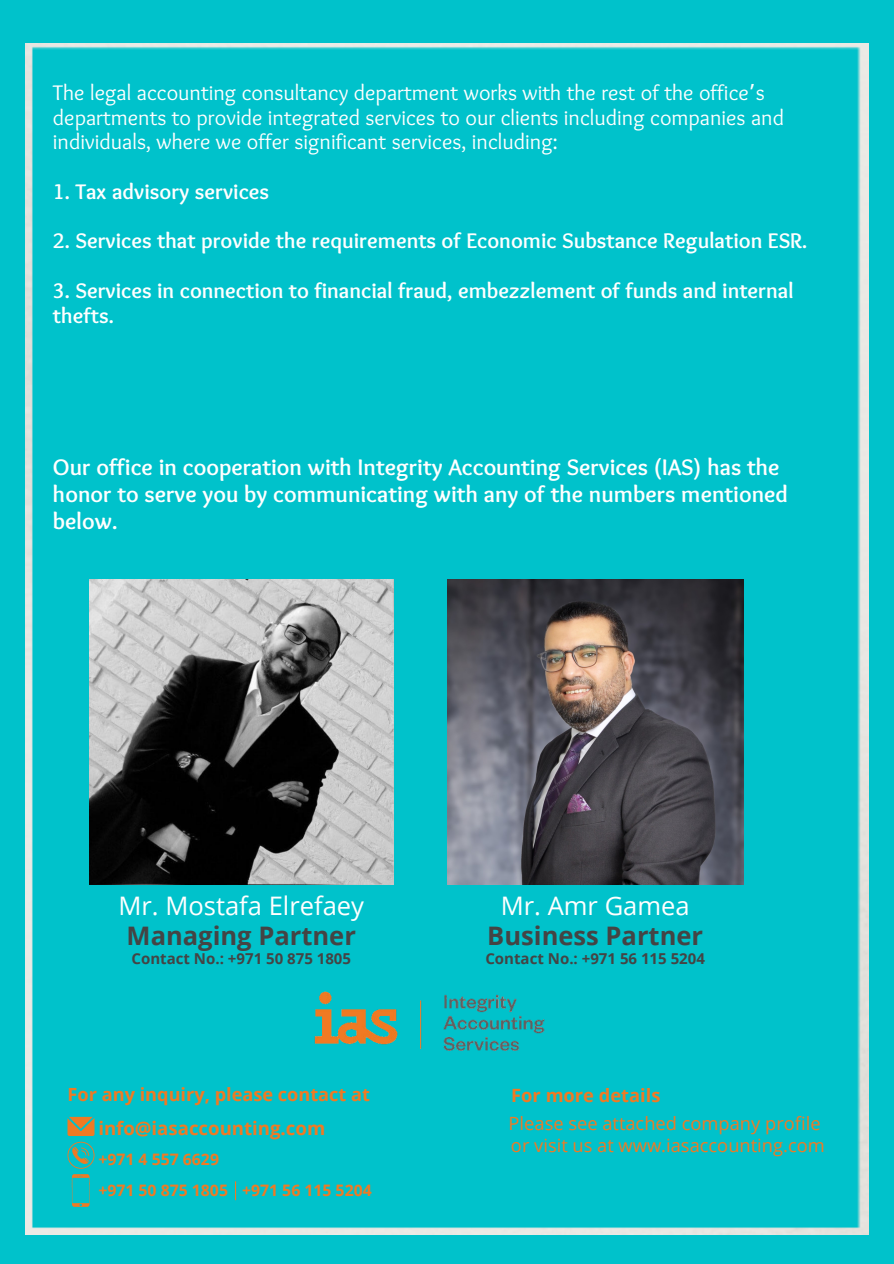
<style>
.page{position:relative;width:894px;height:1264px;background:#fff}
.page>*{position:absolute;margin:0;border:0;box-sizing:border-box;transform-origin:0 0}
.t1{font:700 25.5px "Open Sans";color:#444}
.t2{font:25.5px "Open Sans";color:#fff}
.t3{font:700 23.4px/27px "Sukar";color:#fff}
.t4{font:22.05px/24.8px "Sukar Regular";color:#fff}
.t5{font:700 22.05px/24.8px "Sukar";color:#fff}
.t6{font:700 18.6px "Open Sans";color:#ef7a24}
.t7{font:18.3px "Open Sans";color:#ef7a24}
.t8{font:700 18.3px "Open Sans";color:#ef7a24}
.t9{font:700 18.15px "Open Sans";color:#ef7a24}
.t10{font:700 15.75px "Open Sans";color:#ef7a24}
.t11{font:700 15px "Open Sans";color:#444}
.s1{font-family:"Noto Sans Gurmukhi"}
</style>
<div class="page">
<div style="left:0;top:0;width:893px;height:1263px;background:#00c2cb"></div>
<img style="left:25px;top:44px;width:843px;height:1190px">
<img style="left:89px;top:580px;width:304px;height:304px">
<img style="left:447px;top:580px;width:296px;height:304px">
<img style="left:292px;top:883px;width:275px;height:276px">
<svg style="left:67px;top:1141px;width:27px;height:27px"></svg>
<svg style="left:72px;top:1174px;width:18px;height:32px"></svg>
<svg style="left:67px;top:1116px;width:27px;height:19px"></svg>
<svg style="left:235px;top:1181px;width:1px;height:18px"></svg>
<p class="t4" style="left:53px;top:82px;width:732px">The legal accounting consultancy department works with the rest of the office<span class="s1">’</span>s departments to provide integrated services to our clients including companies and individuals, where we offer significant services, including:</p>
<p class="t5" style="left:53px;top:181px;width:218px">1. Tax advisory services</p>
<p class="t5" style="left:53px;top:231px;width:755px">2. Services that provide the requirements of Economic Substance Regulation ESR.</p>
<p class="t5" style="left:53px;top:280px;width:742px">3. Services in connection to financial fraud, embezzlement of funds and internal thefts.</p>
<p class="t3" style="left:53px;top:455px;width:736px">Our office in cooperation with Integrity Accounting Services (IAS) has the honor to serve you by communicating with any of the numbers mentioned below.</p>
<p class="t2" style="left:118px;top:887px;width:247px">Mr. Mostafa Elrefaey</p>
<p class="t1" style="left:127px;top:917px;width:231px">Managing Partner</p>
<p class="t2" style="left:500px;top:887px;width:190px">Mr. Amr Gamea</p>
<p class="t1" style="left:487px;top:917px;width:217px">Business Partner</p>
<p class="t11" style="left:131px;top:948px;width:221px">Contact No.: +971 50 875 1805</p>
<p class="t11" style="left:485px;top:948px;width:221px">Contact No.: +971 56 115 5204</p>
<p class="t9" style="left:68px;top:1082px;width:304px">For any inquiry, please contact at</p>
<p class="t6" style="left:98px;top:1114px;width:228px">info@iasaccounting.com</p>
<p class="t10" style="left:98px;top:1147px;width:122px">+971 4 557 6629</p>
<p class="t10" style="left:98px;top:1179px;width:131px">+971 50 875 1805</p>
<p class="t10" style="left:242px;top:1179px;width:131px">+971 56 115 5204</p>
<p class="t8" style="left:511px;top:1082px;width:151px">For more details</p>
<p class="t7" style="left:508px;top:1110px;width:313px">Please see attached company profile</p>
<p class="t7" style="left:511px;top:1132px;width:315px">or visit us at www.iasaccounting.com</p>
</div>
